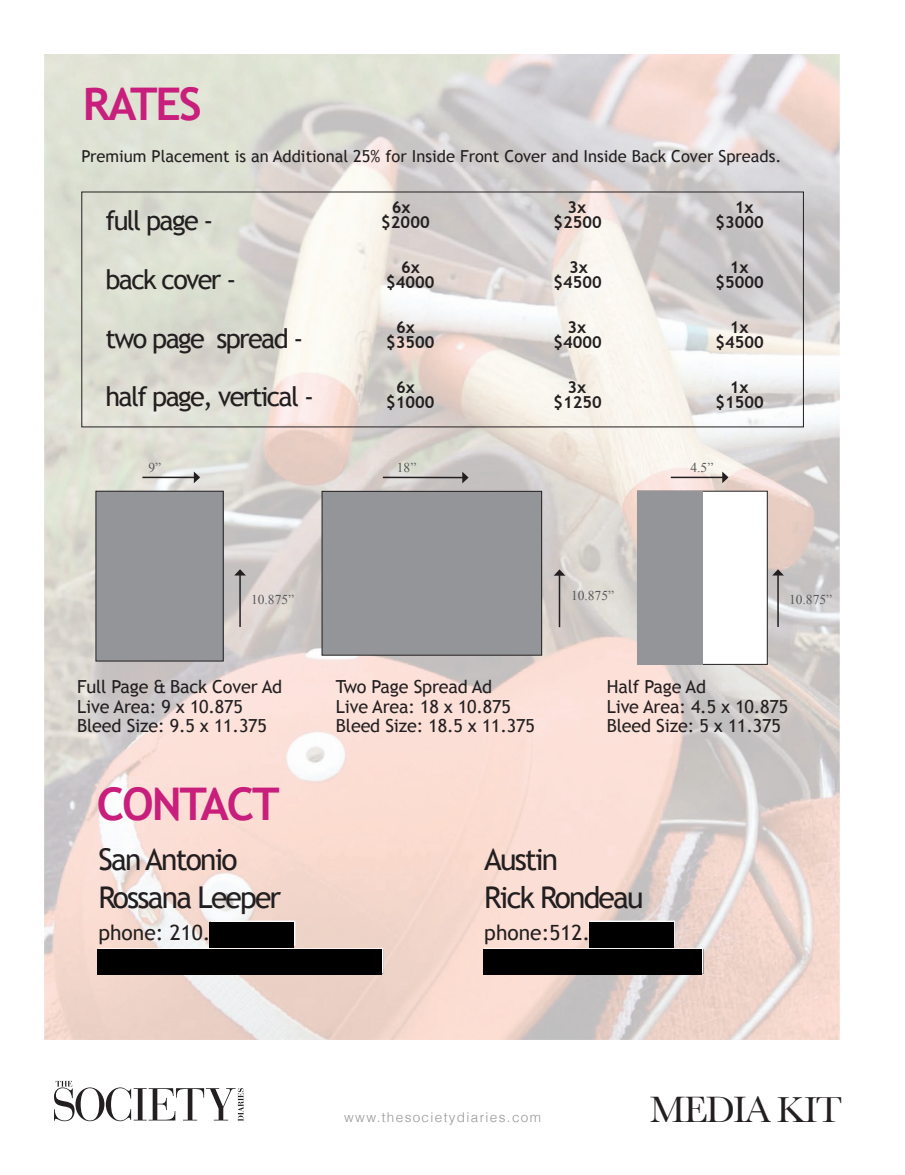
<style>
.page{position:relative;width:905px;height:1175px;background:#fff}
.page>*{position:absolute;margin:0;border:0;box-sizing:border-box;transform-origin:0 0}
.t1{font:700 45px "Trebuchet MS";letter-spacing:-.05em;color:#c91f7c}
.t2{font:38.4px "Baskerville";letter-spacing:-.05em;color:#231f20}
.t3{font:30px "Trebuchet MS";letter-spacing:-.06em;color:#231f20}
.t4{font:27px/58.5px "Trebuchet MS";letter-spacing:-.06em;color:#231f20}
.t5{font:21px "Trebuchet MS";color:#231f20}
.t6{font:18px/19.5px "Trebuchet MS";letter-spacing:-.01em;color:#231f20}
.t7{font:700 16.5px "Trebuchet MS";color:#231f20}
.t8{font:16.5px "Trebuchet MS";color:#231f20}
.t9{font:13.5px "Times New Roman";color:#57585a}
.t10{font:300 13.5px "Helvetica";letter-spacing:.1em;color:#939598}
.s1{font-size:37.8px}
</style>
<div class="page">
<img style="left:44px;top:54px;width:795px;height:986px">
<svg style="left:54px;top:1080px;width:190px;height:41px"></svg>
<div style="left:96px;top:491px;width:127px;height:170px;background:#939598"></div>
<div style="left:637px;top:491px;width:130px;height:173px;background:#fff"></div>
<div style="left:322px;top:491px;width:219px;height:164px;background:#939598"></div>
<div style="left:322px;top:491px;width:219px;height:164px;border:1px solid #231f20"></div>
<div style="left:637px;top:491px;width:65px;height:173px;background:#939598"></div>
<hr style="left:142px;top:476px;width:52px;height:2px;background:#231f20">
<svg style="left:194px;top:471px;width:6px;height:12px"></svg>
<hr style="left:670px;top:476px;width:53px;height:2px;background:#231f20">
<svg style="left:722px;top:471px;width:6px;height:12px"></svg>
<hr style="left:383px;top:476px;width:80px;height:2px;background:#231f20">
<svg style="left:462px;top:472px;width:6px;height:11px"></svg>
<hr style="left:239px;top:575px;width:2px;height:52px;background:#231f20">
<svg style="left:234px;top:569px;width:12px;height:6px"></svg>
<hr style="left:777px;top:575px;width:1px;height:52px;background:#231f20">
<svg style="left:772px;top:569px;width:11px;height:6px"></svg>
<hr style="left:558px;top:575px;width:2px;height:52px;background:#231f20">
<svg style="left:553px;top:569px;width:12px;height:6px"></svg>
<div style="left:97px;top:949px;width:285px;height:26px;background:#000"></div>
<div style="left:209px;top:922px;width:85px;height:25px;background:#000"></div>
<div style="left:588px;top:922px;width:85px;height:25px;background:#000"></div>
<div style="left:483px;top:949px;width:218px;height:26px;background:#000"></div>
<h1 class="t1" style="left:83px;top:76px;width:120px">RATES</h1>
<p class="t8" style="left:82px;top:146px;width:701px">Premium Placement is an Additional 25% for Inside Front Cover and Inside Back Cover Spreads.</p>
<p class="t7" style="left:392px;top:197px;width:20px">6x</p>
<p class="t7" style="left:567px;top:197px;width:20px">3x</p>
<p class="t7" style="left:734px;top:197px;width:20px">1x</p>
<p class="t7" style="left:381px;top:212px;width:50px">$2000</p>
<p class="t7" style="left:553px;top:212px;width:50px">$2500</p>
<p class="t7" style="left:715px;top:212px;width:50px">$3000</p>
<p class="t7" style="left:401px;top:257px;width:20px">6x</p>
<p class="t7" style="left:569px;top:257px;width:20px">3x</p>
<p class="t7" style="left:729px;top:257px;width:20px">1x</p>
<p class="t7" style="left:386px;top:272px;width:50px">$4000</p>
<p class="t7" style="left:553px;top:272px;width:50px">$4500</p>
<p class="t7" style="left:715px;top:272px;width:50px">$5000</p>
<p class="t7" style="left:396px;top:317px;width:20px">6x</p>
<p class="t7" style="left:567px;top:317px;width:20px">3x</p>
<p class="t7" style="left:729px;top:317px;width:20px">1x</p>
<p class="t7" style="left:386px;top:332px;width:50px">$3500</p>
<p class="t7" style="left:553px;top:332px;width:50px">$4000</p>
<p class="t7" style="left:715px;top:332px;width:50px">$4500</p>
<p class="t7" style="left:396px;top:377px;width:20px">6x</p>
<p class="t7" style="left:567px;top:377px;width:20px">3x</p>
<p class="t7" style="left:729px;top:377px;width:20px">1x</p>
<p class="t7" style="left:386px;top:392px;width:50px">$1000</p>
<p class="t7" style="left:553px;top:392px;width:50px">$1250</p>
<p class="t7" style="left:715px;top:392px;width:50px">$1500</p>
<h3 class="t4" style="left:105px;top:192px;width:210px">full page -<br>back cover -<br>two page spread - half page, vertical -</h3>
<p class="t9" style="left:148px;top:458px;width:14px">9”</p>
<p class="t9" style="left:397px;top:458px;width:21px">18”</p>
<p class="t9" style="left:690px;top:458px;width:24px">4.5”</p>
<p class="t9" style="left:571px;top:586px;width:45px">10.875”</p>
<p class="t9" style="left:251px;top:591px;width:45px">10.875”</p>
<p class="t9" style="left:789px;top:591px;width:45px">10.875”</p>
<p class="t6" style="left:77px;top:677px;width:206px">Full Page &amp; Back Cover Ad<br>Live Area: 9 x 10.875<br>Bleed Size: 9.5 x 11.375</p>
<p class="t6" style="left:606px;top:677px;width:183px">Half Page Ad<br>Live Area: 4.5 x 10.875<br>Bleed Size: 5 x 11.375</p>
<p class="t6" style="left:336px;top:677px;width:200px">Two Page Spread Ad<br>Live Area: 18 x 10.875<br>Bleed Size: 18.5 x 11.375</p>
<h1 class="t1" style="left:97px;top:775px;width:184px">CONTACT</h1>
<h3 class="t3" style="left:98px;top:842px;width:141px">San Antonio</h3>
<h3 class="t3" style="left:484px;top:842px;width:76px">Austin</h3>
<h3 class="t3" style="left:98px;top:879px;width:184px">Rossana Leeper</h3>
<h3 class="t3" style="left:484px;top:879px;width:161px">Rick Rondeau</h3>
<p class="t5" style="left:98px;top:920px;width:114px">phone: 210.</p>
<p class="t5" style="left:484px;top:920px;width:107px">phone:512.</p>
<p class="t10" style="left:344px;top:1109px;width:198px">www.thesocietydiaries.com</p>
<h2 class="t2" style="left:650px;top:1087px;width:194px">MEDIA <span class="s1">KIT</span></h2>
</div>
